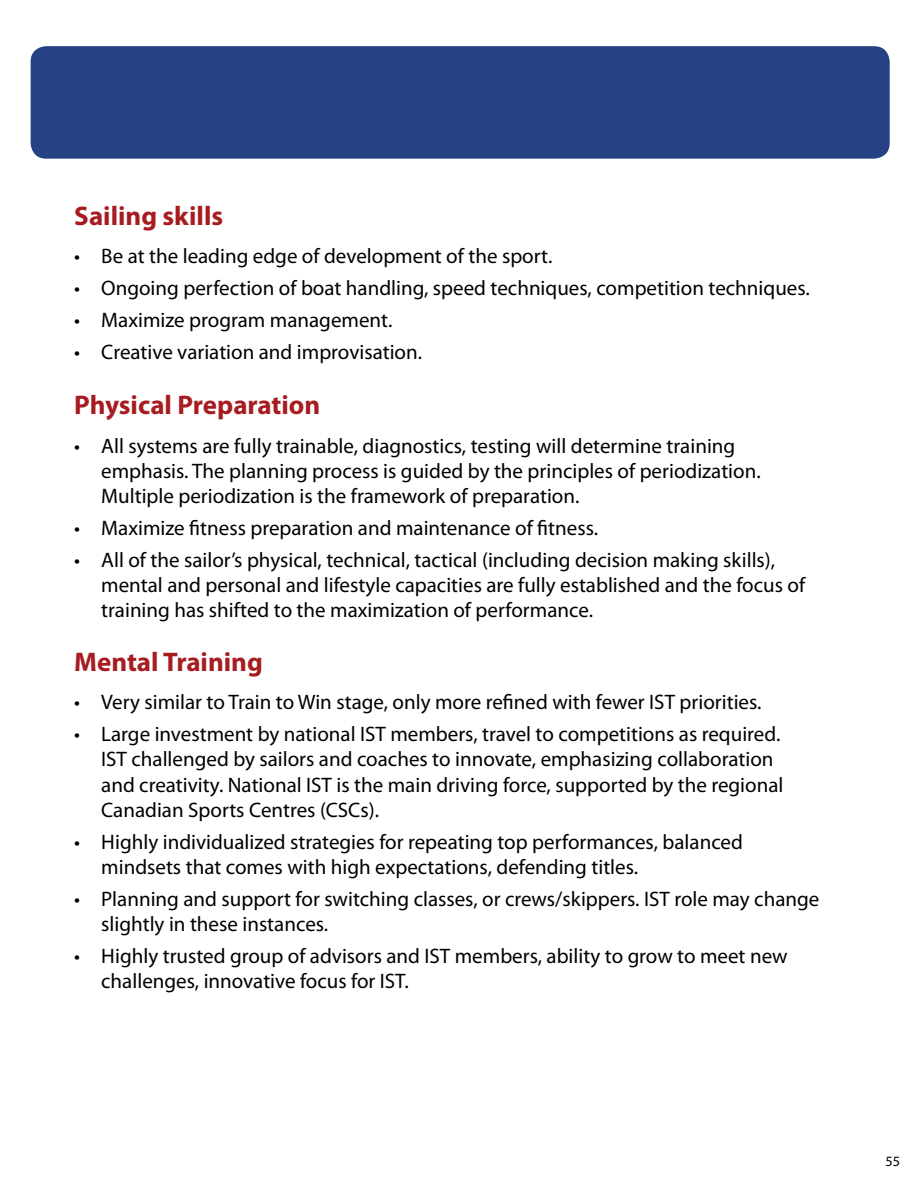
<style>
.page{position:relative;width:918px;height:1188px;background:#fff}
.page>*{position:absolute;margin:0;border:0;box-sizing:border-box;transform-origin:0 0}
.t1{font:700 27px "Myriad Pro";color:#a71c20}
.t2{font:21px/25.2px "Myriad Pro";color:#000}
.t3{font:14.25px "Myriad Pro";color:#000}
</style>
<div class="page">
<div style="left:28px;top:44px;width:864px;height:117px;background:#274185;border-radius:18px"></div>
<div style="left:26px;top:42px;width:868px;height:121px;border:4px solid #fff;border-radius:18px"></div>
<p class="t1" style="left:74px;top:198px;width:150px">Sailing skills</p>
<p class="t2" style="left:74px;top:243px;width:480px">• Be at the leading edge of development of the sport.</p>
<p class="t2" style="left:74px;top:275px;width:737px">• Ongoing perfection of boat handling, speed techniques, competition techniques.</p>
<p class="t2" style="left:74px;top:307px;width:320px">• Maximize program management.</p>
<p class="t2" style="left:74px;top:339px;width:349px">• Creative variation and improvisation.</p>
<p class="t1" style="left:74px;top:387px;width:248px">Physical Preparation</p>
<p class="t2" style="left:101px;top:433px;width:661px;text-indent:-27px">• All systems are fully trainable, diagnostics, testing will determine training emphasis. The planning process is guided by the principles of periodization.<br>Multiple periodization is the framework of preparation.</p>
<p class="t2" style="left:74px;top:515px;width:525px">• Maximize fitness preparation and maintenance of fitness.</p>
<p class="t2" style="left:101px;top:547px;width:705px;text-indent:-27px">• All of the sailor’s physical, technical, tactical (including decision making skills), mental and personal and lifestyle capacities are fully established and the focus of training has shifted to the maximization of performance.</p>
<p class="t1" style="left:74px;top:644px;width:190px">Mental Training</p>
<p class="t2" style="left:74px;top:689px;width:689px">• Very similar to Train to Win stage, only more refined with fewer IST priorities.</p>
<p class="t2" style="left:101px;top:721px;width:684px;text-indent:-27px">• Large investment by national IST members, travel to competitions as required.<br>IST challenged by sailors and coaches to innovate, emphasizing collaboration and creativity. National IST is the main driving force, supported by the regional Canadian Sports Centres (CSCs).</p>
<p class="t2" style="left:101px;top:829px;width:643px;text-indent:-27px">• Highly individualized strategies for repeating top performances, balanced mindsets that comes with high expectations, defending titles.</p>
<p class="t2" style="left:101px;top:886px;width:720px;text-indent:-27px">• Planning and support for switching classes, or crews/skippers. IST role may change slightly in these instances.</p>
<p class="t2" style="left:101px;top:943px;width:688px;text-indent:-27px">• Highly trusted group of advisors and IST members, ability to grow to meet new challenges, innovative focus for IST.</p>
<p class="t3" style="left:885px;top:1153px;width:16px">55</p>
</div>
